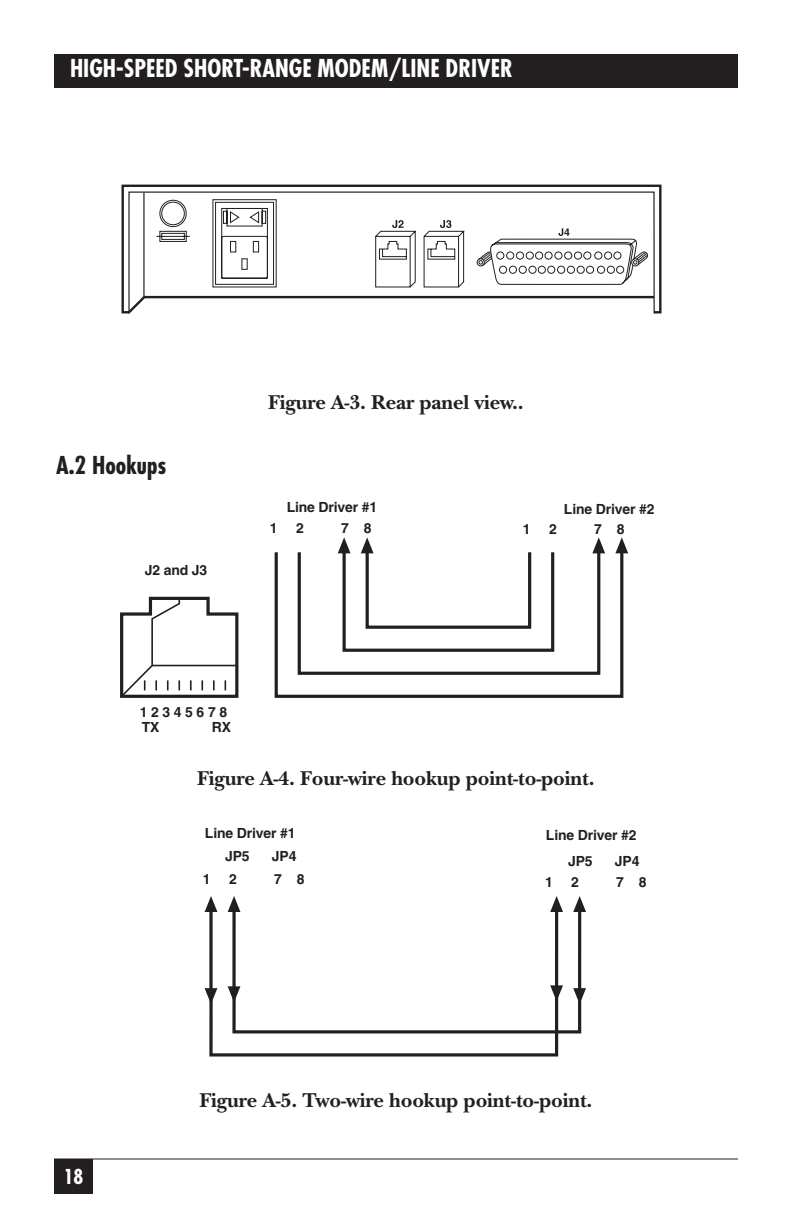
<style>
.page{position:relative;width:792px;height:1224px;background:#fff}
.page>*{position:absolute;margin:0;border:0;box-sizing:border-box;transform-origin:0 0}
.t1{font:700 condensed 24px "Futura";color:#fff}
.t2{font:700 condensed 24px "Futura";color:#231f20}
.t3{font:700 20.8px "New Baskerville";letter-spacing:-.005em;color:#231f20}
.t4{font:700 condensed 20px "Futura";color:#fff}
.t5{font:700 14px/15px "Helvetica";letter-spacing:-.01em;color:#231f20}
</style>
<div class="page">
<div style="left:54px;top:54px;width:684px;height:34px;background:#231f20"></div>
<div style="left:54px;top:1159px;width:39px;height:35px;background:#231f20"></div>
<svg style="left:209px;top:911px;width:350px;height:146px"></svg>
<svg style="left:205px;top:896px;width:12px;height:16px"></svg>
<svg style="left:205px;top:988px;width:12px;height:16px"></svg>
<svg style="left:231px;top:911px;width:351px;height:124px"></svg>
<svg style="left:228px;top:896px;width:12px;height:16px"></svg>
<svg style="left:228px;top:986px;width:12px;height:16px"></svg>
<hr style="left:555px;top:911px;width:3px;height:75px;background:#231f20">
<svg style="left:550px;top:896px;width:13px;height:16px"></svg>
<svg style="left:550px;top:985px;width:13px;height:16px"></svg>
<hr style="left:578px;top:911px;width:3px;height:78px;background:#231f20">
<svg style="left:573px;top:896px;width:13px;height:16px"></svg>
<svg style="left:573px;top:988px;width:13px;height:16px"></svg>
<div style="left:275px;top:551px;width:348px;height:147px;border:3px solid #231f20"></div>
<svg style="left:615px;top:537px;width:13px;height:16px"></svg>
<div style="left:298px;top:551px;width:302px;height:124px;border:3px solid #231f20"></div>
<svg style="left:592px;top:537px;width:13px;height:16px"></svg>
<div style="left:366px;top:551px;width:165px;height:78px;border:3px solid #231f20"></div>
<svg style="left:361px;top:537px;width:12px;height:14px"></svg>
<div style="left:343px;top:551px;width:211px;height:101px;border:3px solid #231f20"></div>
<svg style="left:338px;top:537px;width:13px;height:16px"></svg>
<svg style="left:120px;top:596px;width:119px;height:102px"></svg>
<svg style="left:121px;top:184px;width:541px;height:130px"></svg>
<svg style="left:125px;top:199px;width:531px;height:115px"></svg>
<hr style="left:143px;top:193px;width:2px;height:104px;background:#231f20">
<hr style="left:54px;top:1158px;width:684px;height:2px;background:#231f20">
<p class="t1" style="left:70px;top:58px;width:444px">HIGH-SPEED SHORT-RANGE MODEM/LINE DRIVER</p>
<p class="t2" style="left:56px;top:455px;width:112px">A.2 Hookups</p>
<p class="t5" style="left:145px;top:563px;width:64px">J2 and J3</p>
<p class="t3" style="left:268px;top:395px;width:257px">Figure A-3. Rear panel view..</p>
<p class="t5" style="left:287px;top:500px;width:92px">Line Driver #1</p>
<p class="t5" style="left:564px;top:502px;width:92px">Line Driver #2</p>
<p class="t5" style="left:270px;top:522px;width:9px">1</p>
<p class="t5" style="left:296px;top:522px;width:9px">2</p>
<p class="t5" style="left:341px;top:522px;width:32px">7 8</p>
<p class="t5" style="left:523px;top:523px;width:9px">1</p>
<p class="t5" style="left:549px;top:523px;width:9px">2</p>
<p class="t5" style="left:594px;top:523px;width:32px">7 8</p>
<p class="t5" style="left:140px;top:706px;width:89px">1 2 3 4 5 6 7 8<br>TX</p>
<p class="t5" style="left:212px;top:721px;width:21px">RX</p>
<p class="t3" style="left:197px;top:771px;width:399px">Figure A-4. Four-wire hookup point-to-point.</p>
<p class="t5" style="left:205px;top:826px;width:92px">Line Driver #1</p>
<p class="t5" style="left:546px;top:829px;width:92px">Line Driver #2</p>
<p class="t5" style="left:225px;top:850px;width:26px">JP5</p>
<p class="t5" style="left:272px;top:850px;width:26px">JP4</p>
<p class="t5" style="left:568px;top:855px;width:26px">JP5</p>
<p class="t5" style="left:615px;top:855px;width:26px">JP4</p>
<p class="t5" style="left:203px;top:873px;width:9px">1</p>
<p class="t5" style="left:229px;top:873px;width:9px">2</p>
<p class="t5" style="left:274px;top:873px;width:32px">7 8</p>
<p class="t5" style="left:545px;top:876px;width:9px">1</p>
<p class="t5" style="left:571px;top:876px;width:9px">2</p>
<p class="t5" style="left:616px;top:876px;width:32px">7 8</p>
<p class="t4" style="left:64px;top:1168px;width:21px">18</p>
<p class="t3" style="left:199px;top:1093px;width:395px">Figure A-5. Two-wire hookup point-to-point.</p>
</div>
